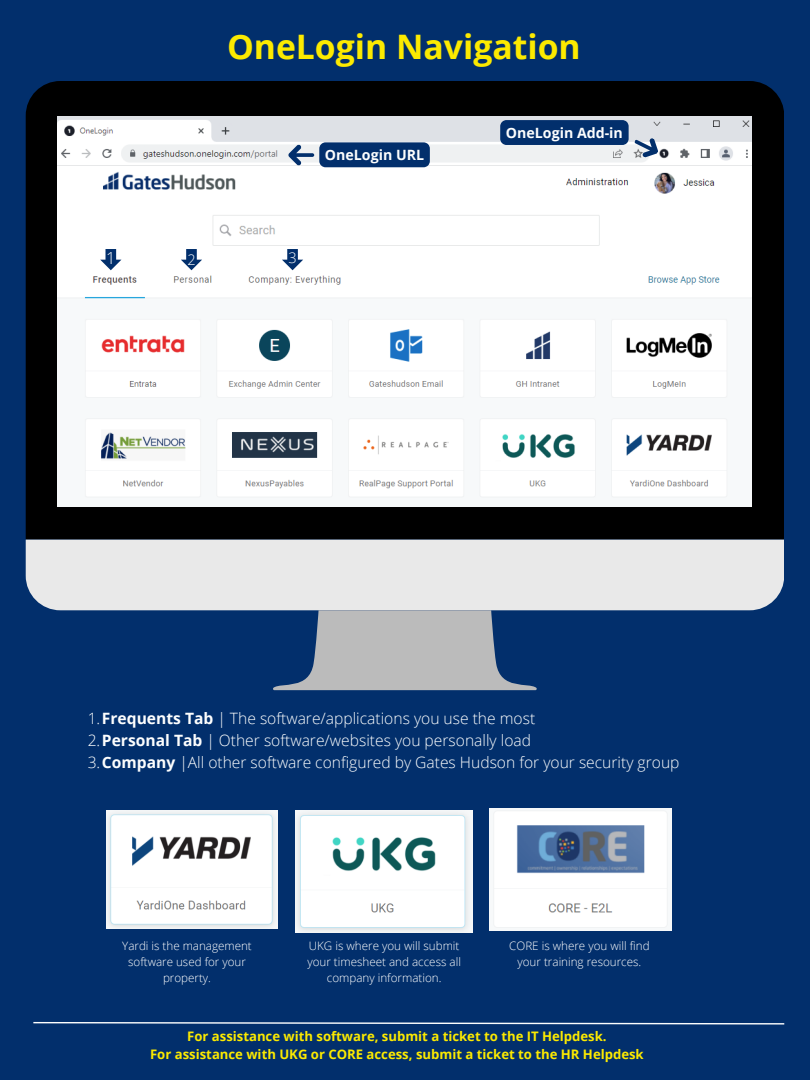
<style>
.page{position:relative;width:810px;height:1080px;background:#022f6c}
.page>*{position:absolute;margin:0;border:0;box-sizing:border-box;transform-origin:0 0}
.t1{font:700 33.75px "Open Sans";color:#fcea00}
.t2{font:300 16.56px "Open Sans";color:#fdfefe}
.t3{font:300 15.62px "Open Sans";color:#fdfefe}
.t4{font:300 14.5px "Open Sans";color:#fdfefe}
.t5{font:700 14.19px "Open Sans";color:#fdfefe}
.t6{font:700 13.12px "Open Sans";color:#fcea00}
.t7{font:300 11.62px/15.9px "Open Sans";color:#fff;text-align:center}
.s1{font-weight:700}
</style>
<div class="page">
<div style="left:26px;top:81px;width:758px;height:458px;background:#000"></div>
<div style="left:26px;top:540px;width:758px;height:70px;background:#e9e9e9"></div>
<svg style="left:273px;top:610px;width:264px;height:80px"></svg>
<img style="left:58px;top:117px;width:693px;height:389px">
<svg style="left:100px;top:249px;width:21px;height:21px"></svg>
<svg style="left:181px;top:249px;width:21px;height:21px"></svg>
<svg style="left:282px;top:249px;width:21px;height:21px"></svg>
<img style="left:296px;top:811px;width:177px;height:121px">
<img style="left:107px;top:811px;width:170px;height:117px">
<svg style="left:33px;top:1022px;width:752px;height:3px"></svg>
<img style="left:490px;top:808px;width:182px;height:123px">
<svg style="left:500px;top:120px;width:162px;height:42px"></svg>
<svg style="left:288px;top:142px;width:142px;height:25px"></svg>
<p class="t1" style="left:227px;top:22px;width:355px">OneLogin Navigation</p>
<p class="t5" style="left:325px;top:145px;width:101px">OneLogin URL</p>
<p class="t2" style="left:106px;top:247px;width:11px">1</p>
<p class="t4" style="left:187px;top:249px;width:10px">2</p>
<p class="t4" style="left:288px;top:248px;width:10px">3</p>
<p class="t5" style="left:506px;top:123px;width:119px">OneLogin Add-in</p>
<p class="t3" style="left:88px;top:708px;width:449px">1.<span class="s1">Frequents Tab</span> | The software/applications you use the most</p>
<p class="t3" style="left:88px;top:729px;width:445px">2.<span class="s1">Personal Tab</span> | Other software/websites you personally load</p>
<p class="t3" style="left:88px;top:751px;width:593px">3.<span class="s1">Company</span> |All other software configured by Gates Hudson for your security group</p>
<p class="t7" style="left:122px;top:937px;width:131px">Yardi is the management software used for your property.</p>
<p class="t7" style="left:307px;top:938px;width:155px">UKG is where you will submit your timesheet and access all company information.</p>
<p class="t7" style="left:509px;top:938px;width:142px">CORE is where you will find your training resources.</p>
<p class="t6" style="left:187px;top:1027px;width:421px">For assistance with software, submit a ticket to the IT Helpdesk.</p>
<p class="t6" style="left:150px;top:1045px;width:495px">For assistance with UKG or CORE access, submit a ticket to the HR Helpdesk</p>
</div>
